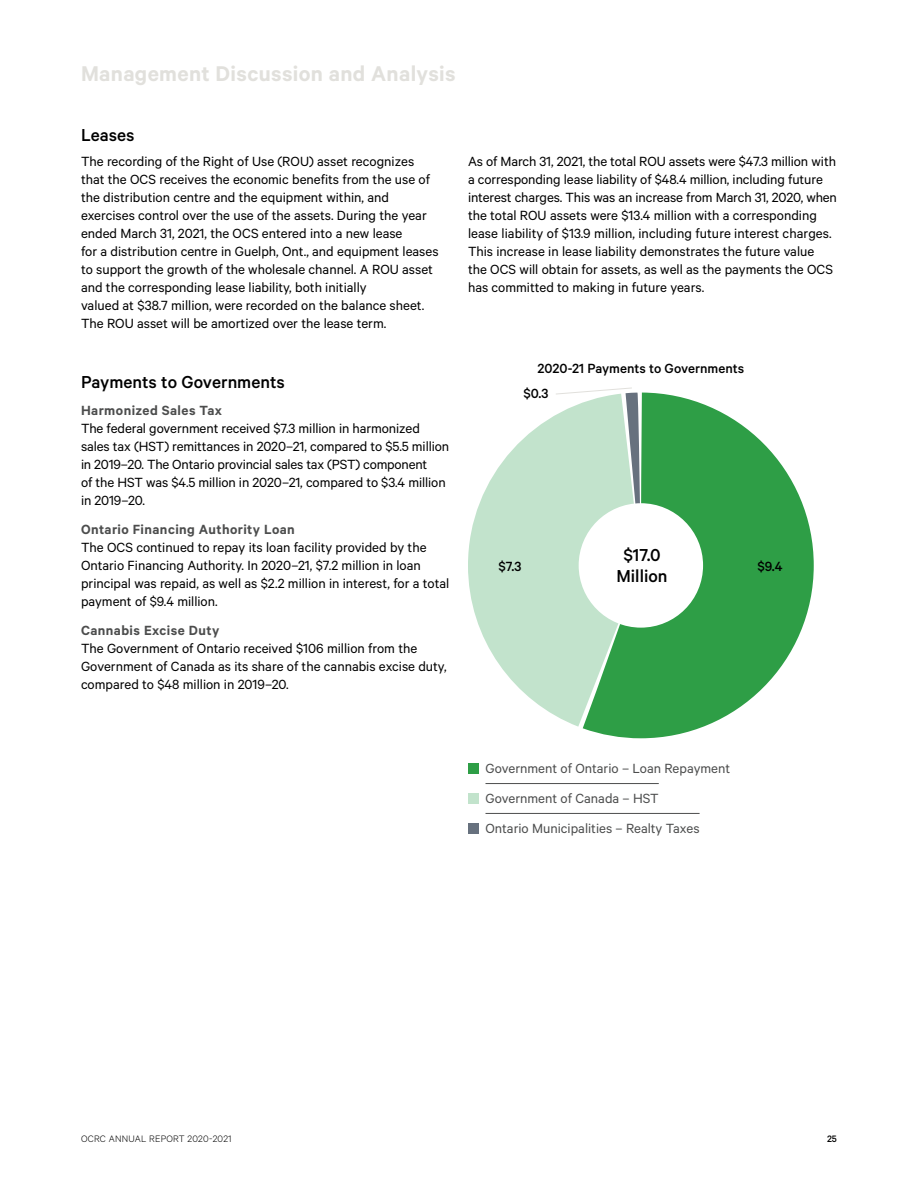
<style>
.page{position:relative;width:918px;height:1188px;background:#fff}
.page>*{position:absolute;margin:0;border:0;box-sizing:border-box;transform-origin:0 0}
.subheds{font:600 24px "Calibre";letter-spacing:.015em;color:#e1e0dc}
.Header_2{font:500 19.5px/21px "Calibre";color:#000;text-align:center}
.body_copy{font:15px/18px "Calibre";color:#000}
.Body_Callout{font:15px "Calibre";color:#4c4d4d}
.Sub_Hed{font:600 15px "Calibre";letter-spacing:.03em;color:#4c4d4d}
.body_copy-2{font:500 15px "Calibre";color:#000}
.t1{font:300 10.5px "Calibre";letter-spacing:.02em;color:#000}
.t2{font:500 10.5px "Calibre";color:#000}
</style>
<div class="page">
<hr style="left:486px;top:783px;width:173px;height:1px;background:#4c4d4d">
<hr style="left:486px;top:813px;width:214px;height:1px;background:#4c4d4d">
<div style="left:468px;top:763px;width:11px;height:11px;background:#2e9e46"></div>
<div style="left:468px;top:793px;width:11px;height:11px;background:#c2e3cc"></div>
<div style="left:468px;top:823px;width:11px;height:11px;background:#67717e"></div>
<svg style="left:583px;top:393px;width:231px;height:345px;fill:#2e9e46"></svg>
<svg style="left:468px;top:415px;width:173px;height:312px;fill:#c2e3cc"></svg>
<svg style="left:555px;top:387px;width:86px;height:178px;background:#c3ddcc"></svg>
<div style="left:579px;top:503px;width:124px;height:125px;background:#fff;border-radius:50%"></div>
<p class="subheds" style="left:81px;top:59px;width:376px">Management Discussion and Analysis</p>
<p class="Header_2" style="left:81px;top:124px;width:55px">Leases</p>
<p class="body_copy" style="left:81px;top:152px;width:359px">The recording of the Right of Use (ROU) asset recognizes that the OCS receives the economic benefits from the use of the distribution centre and the equipment within, and exercises control over the use of the assets. During the year ended March 31, 2021, the OCS entered into a new lease<br>for a distribution centre in Guelph, Ont., and equipment leases to support the growth of the wholesale channel. A ROU asset and the corresponding lease liability, both initially<br>valued at $38.7 million, were recorded on the balance sheet.<br>The ROU asset will be amortized over the lease term.</p>
<p class="body_copy" style="left:468px;top:152px;width:370px">As of March 31, 2021, the total ROU assets were $47.3 million with a corresponding lease liability of $48.4 million, including future interest charges. This was an increase from March 31, 2020, when the total ROU assets were $13.4 million with a corresponding lease liability of $13.9 million, including future interest charges.<br>This increase in lease liability demonstrates the future value the OCS will obtain for assets, as well as the payments the OCS has committed to making in future years.</p>
<p class="Header_2" style="left:81px;top:371px;width:205px">Payments to Governments</p>
<p class="Sub_Hed" style="left:81px;top:401px;width:143px">Harmonized Sales Tax</p>
<p class="body_copy" style="left:81px;top:419px;width:370px">The federal government received $7.3 million in harmonized sales tax (HST) remittances in 2020–21, compared to $5.5 million in 2019–20. The Ontario provincial sales tax (PST) component<br>of the HST was $4.5 million in 2020–21, compared to $3.4 million in 2019–20.</p>
<p class="Sub_Hed" style="left:81px;top:520px;width:215px">Ontario Financing Authority Loan</p>
<p class="body_copy" style="left:81px;top:538px;width:370px">The OCS continued to repay its loan facility provided by the Ontario Financing Authority. In 2020–21, $7.2 million in loan principal was repaid, as well as $2.2 million in interest, for a total payment of $9.4 million.</p>
<p class="Sub_Hed" style="left:81px;top:622px;width:140px">Cannabis Excise Duty</p>
<p class="body_copy" style="left:81px;top:639px;width:367px">The Government of Ontario received $106 million from the<br>Government of Canada as its share of the cannabis excise duty, compared to $48 million in 2019–20.</p>
<p class="body_copy-2" style="left:538px;top:359px;width:208px">2020-21 Payments to Governments</p>
<p class="body_copy-2" style="left:523px;top:385px;width:27px">$0.3</p>
<p class="Header_2" style="left:616px;top:544px;width:53px">$17.0<br>Million</p>
<p class="body_copy-2" style="left:498px;top:558px;width:25px">$7.3</p>
<p class="body_copy-2" style="left:758px;top:558px;width:27px">$9.4</p>
<p class="Body_Callout" style="left:486px;top:760px;width:246px">Government of Ontario – Loan Repayment</p>
<p class="Body_Callout" style="left:486px;top:790px;width:175px">Government of Canada – HST</p>
<p class="Body_Callout" style="left:486px;top:820px;width:216px">Ontario Municipalities – Realty Taxes</p>
<p class="t1" style="left:81px;top:1132px;width:152px">OCRC ANNUAL REPORT 2020-2021</p>
<p class="t2" style="left:827px;top:1132px;width:11px">25</p>
</div>
